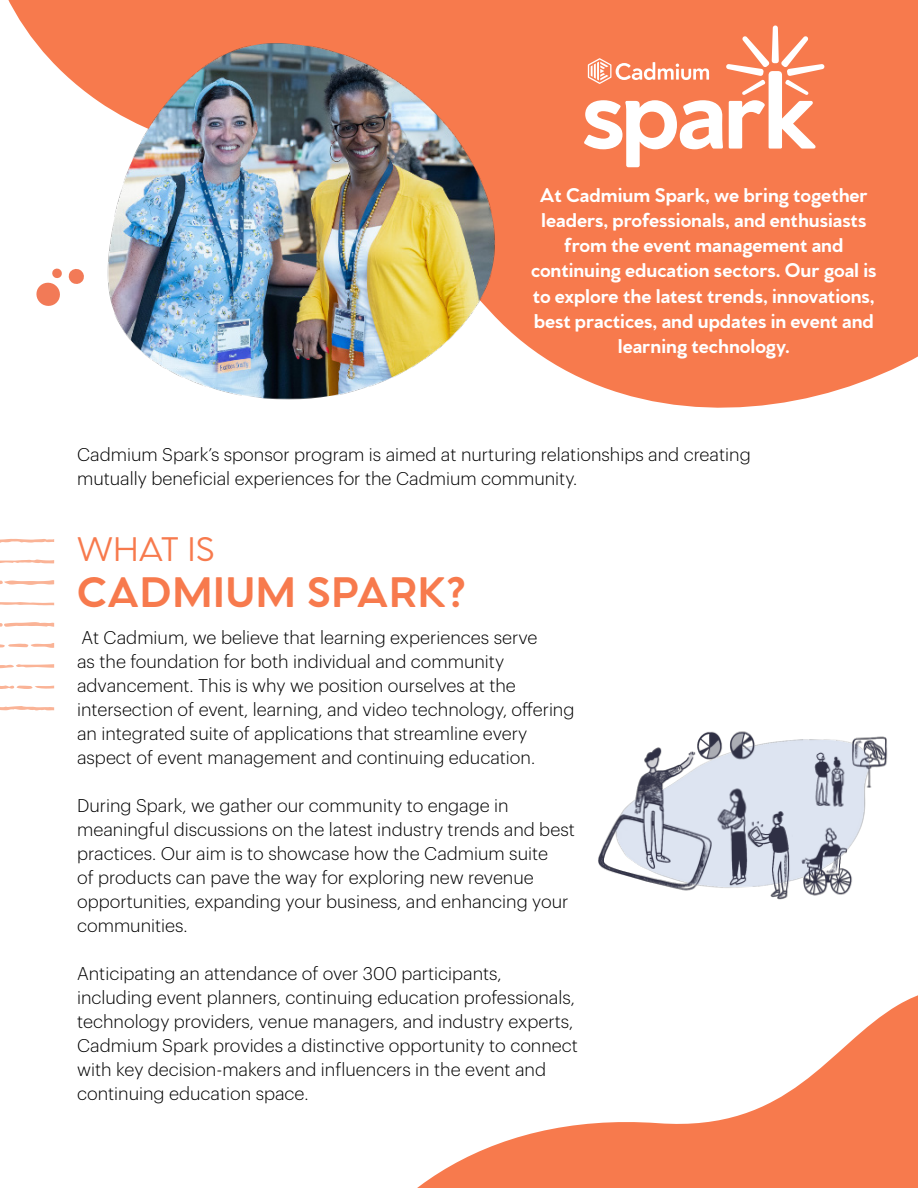
<style>
.page{position:relative;width:918px;height:1188px;background:#fff}
.page>*{position:absolute;margin:0;border:0;box-sizing:border-box;transform-origin:0 0}
.t1{font:700 45px "Venti CF";letter-spacing:.025em;color:#f77a4d}
.t2{font:36px "Venti CF";letter-spacing:.02em;color:#f77a4d}
.t3{font:700 21px/25.2px "Venti CF";letter-spacing:-.005em;color:#fff;text-align:center}
.t4{font:300 18px/24px "Graphik";color:#000}
</style>
<div class="page">
<svg style="left:8px;top:0;width:910px;height:408px;fill:#f77a4d"></svg>
<svg style="left:584px;top:25px;width:241px;height:142px"></svg>
<svg style="left:35px;top:268px;width:43px;height:40px"></svg>
<svg style="left:417px;top:995px;width:501px;height:193px"></svg>
<img style="left:598px;top:731px;width:290px;height:169px">
<svg style="left:0;top:622px;width:54px;height:5px"></svg>
<svg style="left:0;top:602px;width:54px;height:3px"></svg>
<svg style="left:0;top:706px;width:54px;height:4px"></svg>
<svg style="left:0;top:580px;width:54px;height:5px"></svg>
<svg style="left:0;top:643px;width:54px;height:5px"></svg>
<svg style="left:0;top:664px;width:54px;height:5px"></svg>
<svg style="left:0;top:685px;width:54px;height:4px"></svg>
<svg style="left:0;top:560px;width:54px;height:4px"></svg>
<svg style="left:0;top:539px;width:54px;height:4px"></svg>
<img style="left:78px;top:0;width:450px;height:408px">
<p class="t3" style="left:531px;top:183px;width:347px">At Cadmium Spark, we bring together leaders, professionals, and enthusiasts from the event management and continuing education sectors. Our goal is to explore the latest trends, innovations, best practices, and updates in event and learning technology.</p>
<p class="t4" style="left:77px;top:441px;width:675px">Cadmium Spark’s sponsor program is aimed at nurturing relationships and creating mutually beneficial experiences for the Cadmium community.</p>
<p class="t2" style="left:77px;top:527px;width:139px">WHAT IS</p>
<p class="t1" style="left:77px;top:564px;width:389px">CADMIUM SPARK?</p>
<p class="t4" style="left:77px;top:624px;width:499px">At Cadmium, we believe that learning experiences serve<br>as the foundation for both individual and community advancement. This is why we position ourselves at the intersection of event, learning, and video technology, offering an integrated suite of applications that streamline every aspect of event management and continuing education.</p>
<p class="t4" style="left:77px;top:792px;width:499px">During Spark, we gather our community to engage in meaningful discussions on the latest industry trends and best practices. Our aim is to showcase how the Cadmium suite<br>of products can pave the way for exploring new revenue opportunities, expanding your business, and enhancing your communities.</p>
<p class="t4" style="left:77px;top:960px;width:502px">Anticipating an attendance of over 300 participants, including event planners, continuing education professionals, technology providers, venue managers, and industry experts, Cadmium Spark provides a distinctive opportunity to connect with key decision-makers and influencers in the event and continuing education space.</p>
</div>
